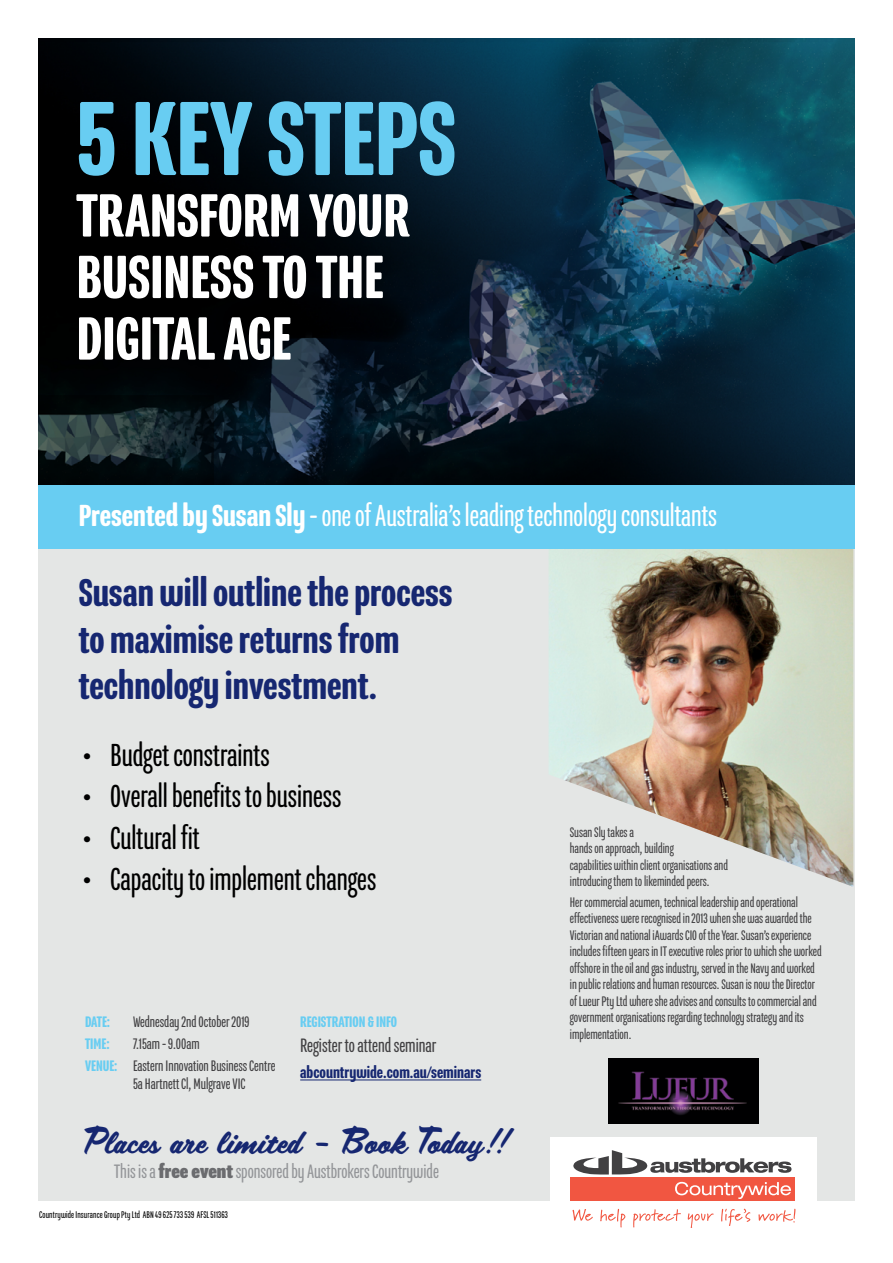
<style>
.page{position:relative;width:893px;height:1263px;background:#fff}
.page>*{position:absolute;margin:0;border:0;box-sizing:border-box;transform-origin:0 0}
.t1{font:500 114px "Program Nar OT";color:#68cdf2}
.t2{font:500 66px/61.5px "Program Nar OT";color:#fff}
.t3{font:500 42px/46.5px "Program Nar OT";color:#162771}
.t4{font:34.5px "Program Nar OT";color:#000}
.t5{font:33px "Program Nar OT";color:#fff}
.t6{font:33px "Scriptorama JF Tradeshow";color:#162771}
.t7{font:21px "Program Nar OT";color:#939598}
.t8{font:21px "Program Nar OT";color:#414042}
.t9{font:500 18px "Program Nar OT";color:#162771}
.t10{font:16.5px/22.2px "Program Nar OT";color:#414042}
.t11{font:500 16.5px "Program Nar OT";color:#68cdf2}
.t12{font:15px/16.5px "Program Nar OT";color:#414042}
.t13{font:10.5px "Program Nar OT";letter-spacing:.015em;color:#000}
.s1{font-weight:500}
.s2{font-weight:500;color:#68cdf2}
.s3{font-weight:900;color:#6b6c6f}
</style>
<div class="page">
<img style="left:38px;top:38px;width:817px;height:447px">
<div style="left:38px;top:489px;width:817px;height:711px;background:#e4e6e5"></div>
<img style="left:608px;top:1059px;width:150px;height:64px">
<hr style="left:300px;top:1080px;width:181px;height:1px;background:#162771">
<img style="left:549px;top:549px;width:304px;height:338px">
<div style="left:550px;top:1137px;width:266px;height:83px;background:#fff"></div>
<div style="left:571px;top:1177px;width:224px;height:23px;background:#f15641"></div>
<svg style="left:573px;top:1150px;width:218px;height:24px"></svg>
<svg style="left:675px;top:1182px;width:116px;height:17px"></svg>
<svg style="left:572px;top:1209px;width:21px;height:12px"></svg>
<svg style="left:600px;top:1209px;width:25px;height:18px"></svg>
<svg style="left:758px;top:1209px;width:37px;height:13px"></svg>
<svg style="left:633px;top:1209px;width:48px;height:18px"></svg>
<svg style="left:688px;top:1213px;width:26px;height:15px"></svg>
<svg style="left:721px;top:1208px;width:29px;height:18px"></svg>
<div style="left:38px;top:485px;width:817px;height:64px;background:#68cdf2"></div>
<h1 class="t1" style="left:77px;top:76px;width:381px">5 KEY STEPS</h1>
<h2 class="t2" style="left:77px;top:185px;width:334px">TRANSFORM YOUR<br>BUSINESS TO THE<br>DIGITAL AGE</h2>
<h3 class="t5" style="left:79px;top:498px;width:640px"><span class="s1">Presented by Susan Sly</span> - one of Australia’s leading technology consultants</h3>
<h3 class="t3" style="left:79px;top:569px;width:375px">Susan will outline the process to maximise returns from technology investment.</h3>
<h3 class="t4" style="left:83px;top:737px;width:188px">• Budget constraints</h3>
<h3 class="t4" style="left:83px;top:779px;width:260px">• Overall benefits to business</h3>
<h3 class="t4" style="left:83px;top:820px;width:118px">• Cultural fit</h3>
<h3 class="t4" style="left:83px;top:861px;width:295px">• Capacity to implement changes</h3>
<p class="t11" style="left:85px;top:1013px;width:27px">DATE:</p>
<p class="t10" style="left:133px;top:1011px;width:118px">Wednesday 2nd October 2019</p>
<p class="t11" style="left:85px;top:1035px;width:26px">TIME:</p>
<p class="t10" style="left:85px;top:1033px;width:192px;text-indent:48px">7.15am - 9.00am<br><span class="s2">VENUE:</span> Eastern Innovation Business Centre</p>
<p class="t10" style="left:133px;top:1073px;width:114px">5a Hartnett Cl, Mulgrave VIC</p>
<p class="t11" style="left:300px;top:1013px;width:98px">REGISTRATION &amp; INFO</p>
<h3 class="t8" style="left:300px;top:1035px;width:138px">Register to attend seminar</h3>
<p class="t9" style="left:300px;top:1062px;width:183px">abcountrywide.com.au/seminars</p>
<h3 class="t6" style="left:83px;top:1117px;width:432px">Places are limited - Book Today!!</h3>
<h3 class="t7" style="left:114px;top:1161px;width:326px">This is a <span class="s3">free event</span> sponsored by Austbrokers Countrywide</h3>
<p class="t13" style="left:39px;top:1209px;width:190px">Countrywide Insurance Group Pty Ltd ABN 49 625 733 539 AFSL 511363</p>
<p class="t12" style="left:570px;top:824px;width:160px">Susan Sly takes a<br>hands on approach, building<br>capabilities within client organisations and introducing them to likeminded peers.</p>
<p class="t12" style="left:570px;top:894px;width:253px">Her commercial acumen, technical leadership and operational effectiveness were recognised in 2013 when she was awarded the Victorian and national iAwards CIO of the Year. Susan’s experience includes fifteen years in IT executive roles prior to which she worked offshore in the oil and gas industry, served in the Navy and worked in public relations and human resources. Susan is now the Director of Lueur Pty Ltd where she advises and consults to commercial and government organisations regarding technology strategy and its implementation.</p>
</div>
